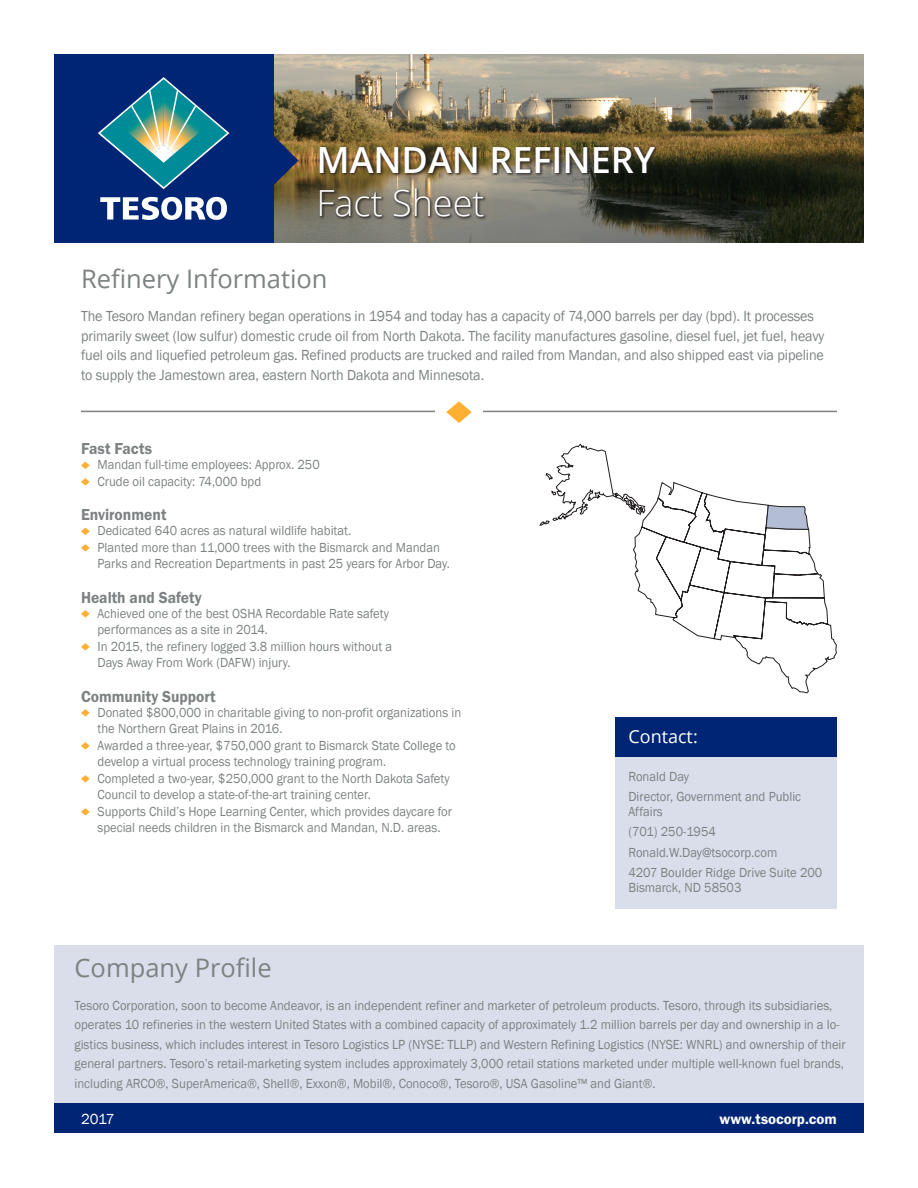
<style>
.page{position:relative;width:918px;height:1188px;background:#fff}
.page>*{position:absolute;margin:0;border:0;box-sizing:border-box;transform-origin:0 0}
.t1{font:600 36px "Open Sans";color:#fff}
.t2{font:300 36px "Open Sans";color:#fff}
.t3{font:25.5px "Open Sans";color:#7d8283}
.t4{font:18px "Open Sans";color:#fff}
.t5{font:16.5px "Franklin Gothic URW Dem";color:#7d8283;scale:.94 1}
.t6{font:15px/19.5px "Franklin Gothic";letter-spacing:-.005em;color:#7d8283;scale:.94 1}
.t7{font:15px "Franklin Gothic URW Dem";color:#fff}
.t8{font:15px "Franklin Gothic";color:#fff}
.t9{font:13.5px/16.5px "Franklin Gothic";color:#7d8283;scale:.94 1}
</style>
<div class="page">
<svg style="left:633px;top:482px;width:204px;height:212px"></svg>
<svg style="left:765px;top:504px;width:45px;height:26px"></svg>
<svg style="left:539px;top:443px;width:107px;height:101px"></svg>
<hr style="left:81px;top:411px;width:756px;height:1px;background:#7d8283">
<div style="left:435px;top:405px;width:48px;height:28px;background:#fff"></div>
<svg style="left:446px;top:401px;width:26px;height:22px"></svg>
<div style="left:54px;top:945px;width:810px;height:163px;background:#d9deea"></div>
<div style="left:54px;top:1103px;width:810px;height:30px;background:#002574"></div>
<img style="left:273px;top:54px;width:591px;height:189px">
<div style="left:318px;top:145px;width:341px;height:75px;background:#231f20;opacity:.8"></div>
<div style="left:54px;top:54px;width:219px;height:189px;background:#002574"></div>
<svg style="left:98px;top:77px;width:131px;height:112px"></svg>
<svg style="left:100px;top:197px;width:127px;height:23px"></svg>
<svg style="left:273px;top:136px;width:25px;height:49px"></svg>
<svg style="left:81px;top:462px;width:9px;height:7px"></svg>
<svg style="left:81px;top:478px;width:9px;height:8px"></svg>
<svg style="left:81px;top:528px;width:9px;height:7px"></svg>
<svg style="left:81px;top:544px;width:9px;height:8px"></svg>
<svg style="left:81px;top:610px;width:9px;height:8px"></svg>
<svg style="left:81px;top:643px;width:9px;height:8px"></svg>
<svg style="left:81px;top:709px;width:9px;height:8px"></svg>
<svg style="left:81px;top:742px;width:9px;height:8px"></svg>
<svg style="left:81px;top:775px;width:9px;height:8px"></svg>
<svg style="left:81px;top:808px;width:9px;height:8px"></svg>
<div style="left:615px;top:729px;width:222px;height:180px;background:#d9deea"></div>
<div style="left:615px;top:717px;width:222px;height:40px;background:#002574"></div>
<p class="t1" style="left:316px;top:135px;width:340px">MANDAN REFINERY</p>
<p class="t2" style="left:316px;top:178px;width:170px">Fact Sheet</p>
<p class="t3" style="left:81px;top:262px;width:248px">Refinery Information</p>
<p class="t6" style="left:81px;top:307px;width:792px">The Tesoro Mandan refinery began operations in 1954 and today has a capacity of 74,000 barrels per day (bpd). It processes primarily sweet (low sulfur) domestic crude oil from North Dakota. The facility manufactures gasoline, diesel fuel, jet fuel, heavy fuel oils and liquefied petroleum gas. Refined products are trucked and railed from Mandan, and also shipped east via pipeline to supply the Jamestown area, eastern North Dakota and Minnesota.</p>
<p class="t5" style="left:81px;top:438px;width:77px">Fast Facts</p>
<p class="t9" style="left:98px;top:457px;width:238px">Mandan full-time employees: Approx. 250</p>
<p class="t9" style="left:98px;top:473px;width:176px">Crude oil capacity: 74,000 bpd</p>
<p class="t5" style="left:81px;top:504px;width:92px">Environment</p>
<p class="t9" style="left:98px;top:523px;width:272px">Dedicated 640 acres as natural wildlife habitat.</p>
<p class="t9" style="left:97px;top:539px;width:376px">Planted more than 11,000 trees with the Bismarck and Mandan<br>Parks and Recreation Departments in past 25 years for Arbor Day.</p>
<p class="t5" style="left:81px;top:587px;width:130px">Health and Safety</p>
<p class="t9" style="left:97px;top:605px;width:312px">Achieved one of the best OSHA Recordable Rate safety performances as a site in 2014.</p>
<p class="t9" style="left:97px;top:638px;width:315px">In 2015, the refinery logged 3.8 million hours without a<br>Days Away From Work (DAFW) injury.</p>
<p class="t5" style="left:81px;top:686px;width:145px">Community Support</p>
<p class="t9" style="left:97px;top:704px;width:388px">Donated $800,000 in charitable giving to non-profit organizations in the Northern Great Plains in 2016.</p>
<p class="t9" style="left:97px;top:737px;width:383px">Awarded a three-year, $750,000 grant to Bismarck State College to develop a virtual process technology training program.</p>
<p class="t9" style="left:97px;top:770px;width:376px">Completed a two-year, $250,000 grant to the North Dakota Safety<br>Council to develop a state-of-the-art training center.</p>
<p class="t9" style="left:97px;top:803px;width:379px">Supports Child’s Hope Learning Center, which provides daycare for special needs children in the Bismarck and Mandan, N.D. areas.</p>
<p class="t4" style="left:628px;top:724px;width:71px">Contact:</p>
<p class="t9" style="left:628px;top:768px;width:66px">Ronald Day</p>
<p class="t9" style="left:628px;top:789px;width:185px;line-height:15px">Director, Government and Public<br>Affairs</p>
<p class="t9" style="left:628px;top:824px;width:95px">(701) 250-1954</p>
<p class="t9" style="left:628px;top:844px;width:160px">Ronald.W.Day@tsocorp.com</p>
<p class="t9" style="left:628px;top:865px;width:208px;line-height:15px">4207 Boulder Ridge Drive Suite 200<br>Bismarck, ND 58503</p>
<p class="t3" style="left:75px;top:950px;width:199px">Company Profile</p>
<p class="t9" style="left:75px;top:996px;width:822px;line-height:19.5px">Tesoro Corporation, soon to become Andeavor, is an independent refiner and marketer of petroleum products. Tesoro, through its subsidiaries, operates 10 refineries in the western United States with a combined capacity of approximately 1.2 million barrels per day and ownership in a lo&shy;gistics business, which includes interest in Tesoro Logistics LP (NYSE: TLLP) and Western Refining Logistics (NYSE: WNRL) and ownership of their general partners. Tesoro’s retail-marketing system includes approximately 3,000 retail stations marketed under multiple well-known fuel brands, including ARCO®, SuperAmerica®, Shell®, Exxon®, Mobil®, Conoco®, Tesoro®, USA Gasoline™ and Giant®.</p>
<p class="t8" style="left:81px;top:1110px;width:35px">2017</p>
<p class="t7" style="left:720px;top:1110px;width:119px">www.tsocorp.com</p>
</div>
